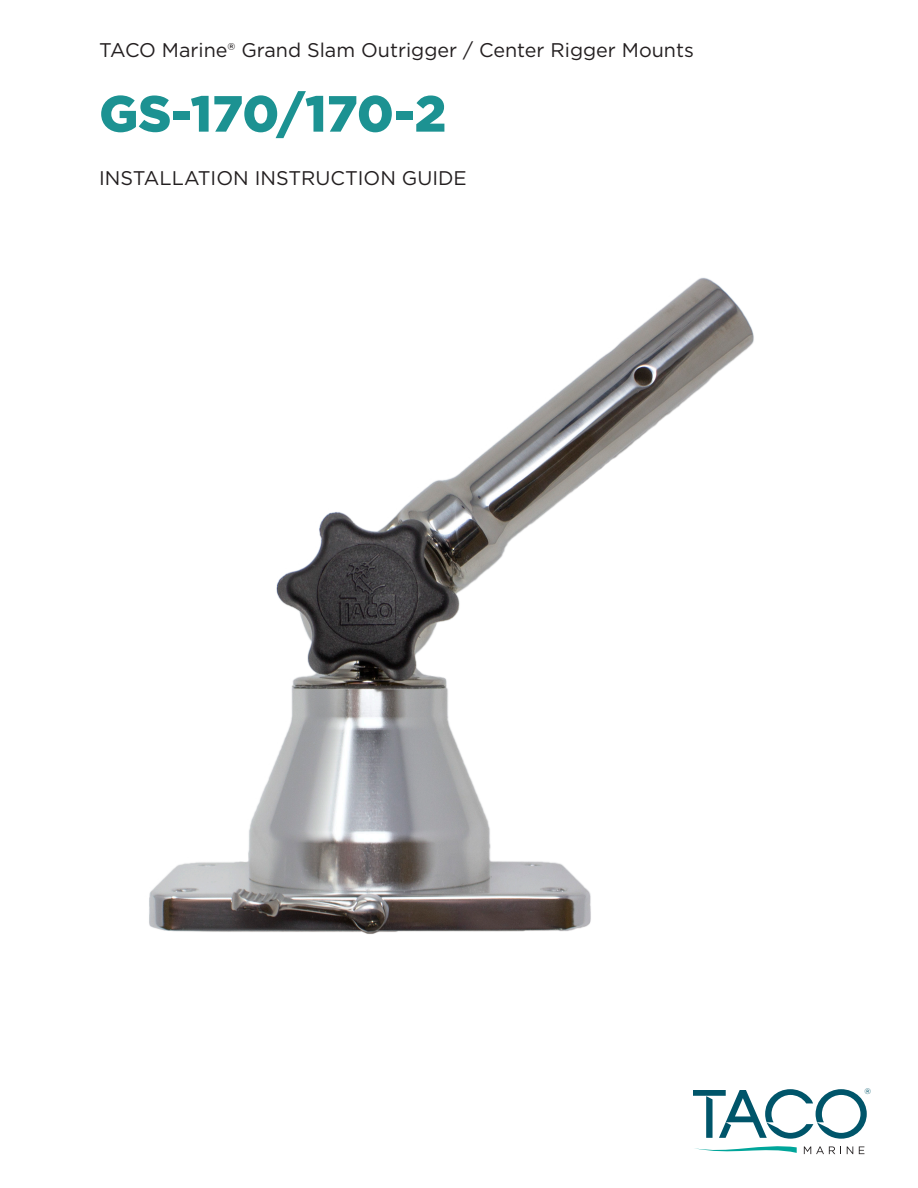
<style>
.page{position:relative;width:918px;height:1188px;background:#fff}
.page>*{position:absolute;margin:0;border:0;box-sizing:border-box;transform-origin:0 0}
.Newsletter_Title{font:900 50.85px "Gotham";color:#1c9292}
.Body_Text{font:19.8px "Gotham";color:#231f20}
.t1{font:7.95px "Gotham";color:#00556a}
</style>
<div class="page">
<svg style="left:693px;top:1089px;width:174px;height:65px"></svg>
<img style="left:149px;top:277px;width:605px;height:657px">
<p class="Body_Text" style="left:99px;top:38px;width:596px">TACO Marine® Grand Slam Outrigger / Center Rigger Mounts</p>
<p class="Newsletter_Title" style="left:99px;top:84px;width:349px">GS-170/170-2</p>
<p class="Body_Text" style="left:99px;top:165px;width:369px">INSTALLATION INSTRUCTION GUIDE</p>
<p class="t1" style="left:864px;top:1087px;width:8px">®</p>
</div>
